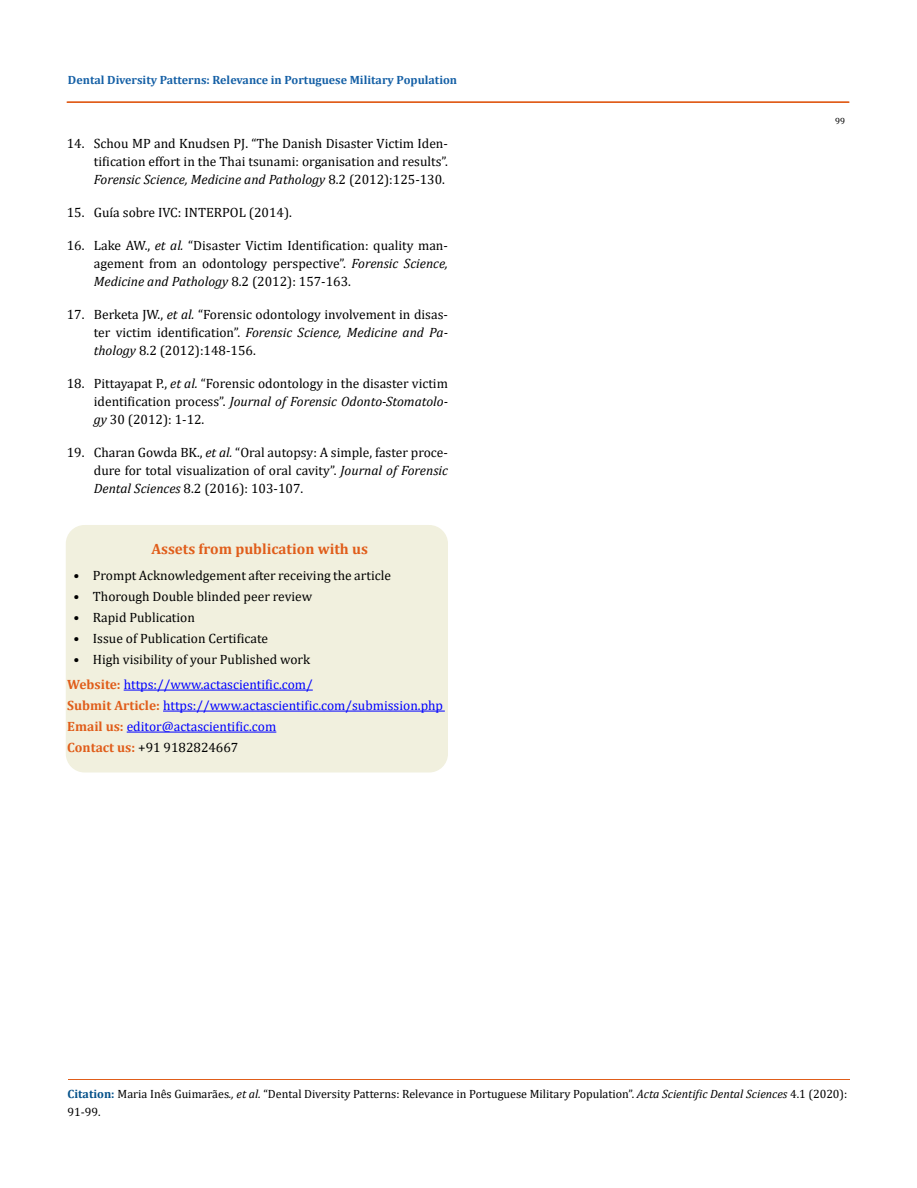
<style>
.page{position:relative;width:917px;height:1188px;background:#fff}
.page>*{position:absolute;margin:0;border:0;box-sizing:border-box;transform-origin:0 0}
.t1{font:700 15px "Cambria";color:#e05d1a}
.t2{font:13.5px/18px "Cambria";color:#000;text-align:justify}
.t3{font:13.5px/21px "Cambria";color:#00f}
.t4{font:12px/18px "Cambria";color:#000}
.t5{font:700 12px "Cambria";color:#1560a6}
.t6{font:9px "Cambria";color:#000}
.s1{font-style:italic}
.s2{font-weight:700;color:#e05d1a}
.s3{color:#000}
.s4{font-weight:700;color:#035089}
</style>
<div class="page">
<div style="left:66px;top:526px;width:381px;height:246px;background:#f1f0de;border-radius:18px"></div>
<div style="left:66px;top:525px;width:382px;height:247px;border:2px solid #f1f0de;border-radius:18px"></div>
<hr style="left:124px;top:690px;width:189px;height:1px;background:#00f">
<hr style="left:163px;top:711px;width:282px;height:1px;background:#00f">
<hr style="left:127px;top:732px;width:149px;height:1px;background:#00f">
<div style="left:67px;top:102px;width:782px;height:1px;border:1px solid #e05d1a"></div>
<hr style="left:68px;top:1079px;width:782px;height:1px;background:#e05d1a">
<p class="t5" style="left:68px;top:71px;width:391px">Dental Diversity Patterns: Relevance in Portuguese Military Population</p>
<p class="t2" style="left:94px;top:134px;width:355px;text-indent:-27px">14. Schou MP and Knudsen PJ. “The Danish Disaster Victim Iden&shy;tification effort in the Thai tsunami: organisation and results”.<br><span class="s1">Forensic Science, Medicine and Pathology</span> 8.2 (2012):125-130.</p>
<p class="t2" style="left:67px;top:203px;width:226px">15. Guía sobre IVC: INTERPOL (2014).</p>
<p class="t2" style="left:94px;top:236px;width:355px;text-indent:-27px">16. Lake AW., <span class="s1">et al.</span> “Disaster Victim Identification: quality man&shy;agement from an odontology perspective”. <span class="s1">Forensic Science, Medicine and Pathology</span> 8.2 (2012): 157-163.</p>
<p class="t2" style="left:94px;top:305px;width:355px;text-indent:-27px">17. Berketa JW., <span class="s1">et al.</span> “Forensic odontology involvement in disas&shy;ter victim identification”. <span class="s1">Forensic Science, Medicine and Pa&shy;thology</span> 8.2 (2012):148-156.</p>
<p class="t2" style="left:94px;top:374px;width:355px;text-indent:-27px">18. Pittayapat P., <span class="s1">et al.</span> “Forensic odontology in the disaster victim identification process”. <span class="s1">Journal of Forensic Odonto-Stomatolo&shy;gy</span> 30 (2012): 1-12.</p>
<p class="t2" style="left:94px;top:443px;width:355px;text-indent:-27px">19. Charan Gowda BK., <span class="s1">et al.</span> “Oral autopsy: A simple, faster proce&shy;dure for total visualization of oral cavity”. <span class="s1">Journal of Forensic Dental Sciences</span> 8.2 (2016): 103-107.</p>
<p class="t1" style="left:151px;top:538px;width:218px">Assets from publication with us</p>
<p class="t2" style="left:73px;top:566px;width:319px">• Prompt Acknowledgement after receiving the article</p>
<p class="t2" style="left:73px;top:587px;width:240px">• Thorough Double blinded peer review</p>
<p class="t2" style="left:73px;top:608px;width:123px">• Rapid Publication</p>
<p class="t2" style="left:73px;top:629px;width:196px">• Issue of Publication Certificate</p>
<p class="t2" style="left:73px;top:650px;width:238px">• High visibility of your Published work</p>
<p class="t3" style="left:67px;top:674px;width:377px"><span class="s2">Website:</span> https://www.actascientific.com/<br><span class="s2">Submit Article:</span> https://www.actascientific.com/submission.php <span class="s2">Email us:</span> editor@actascientific.com<br><span class="s2">Contact us:</span> <span class="s3">+91 9182824667</span></p>
<p class="t6" style="left:835px;top:115px;width:11px">99</p>
<p class="t4" style="left:68px;top:1085px;width:781px"><span class="s4">Citation:</span> Maria Inês Guimarães<span class="s1">., et al.</span> “Dental Diversity Patterns: Relevance in Portuguese Military Population”. <span class="s1">Acta Scientific Dental Sciences</span> 4.1 (2020):<br>91-99.</p>
</div>
